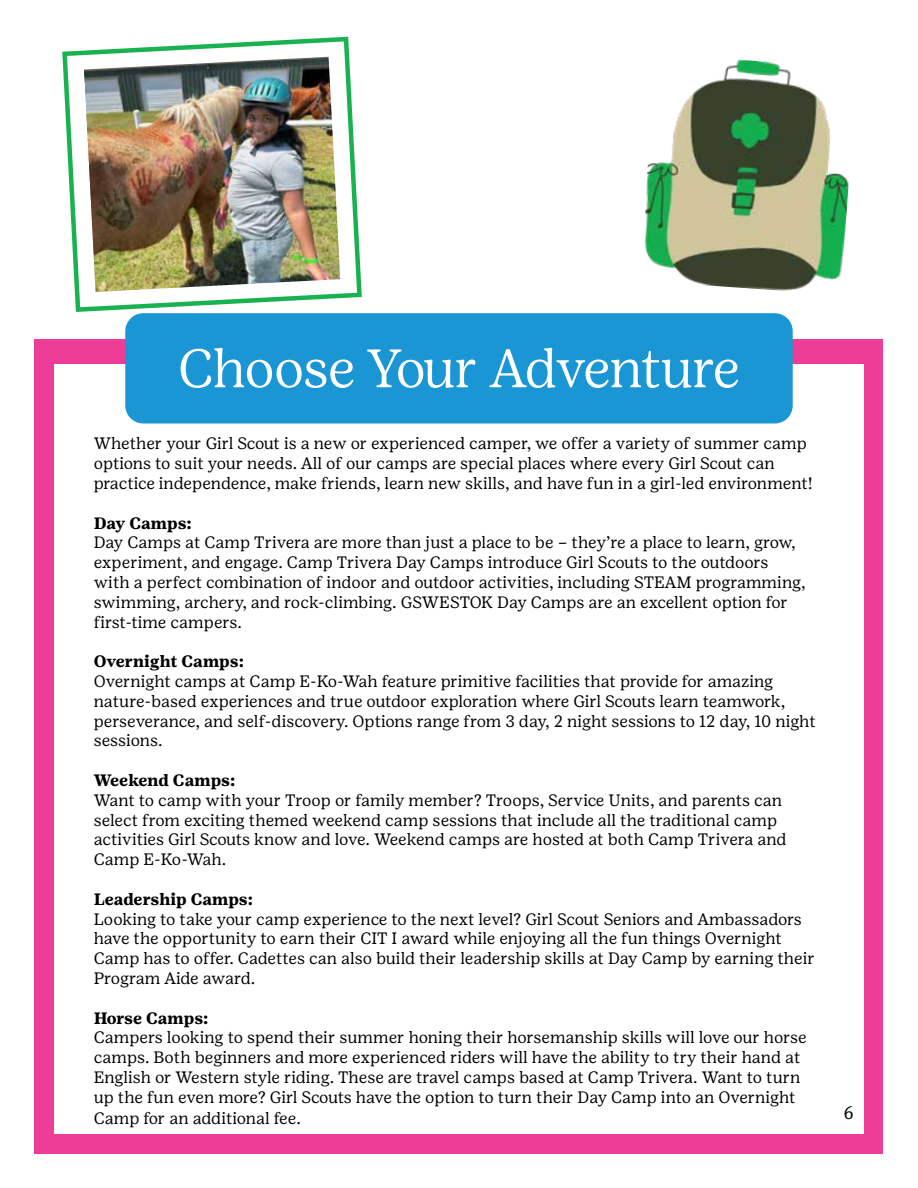
<style>
.page{position:relative;width:918px;height:1188px;background:#fff}
.page>*{position:absolute;margin:0;border:0;box-sizing:border-box;transform-origin:0 0}
.t1{font:300 54px "Girl Scout Display";letter-spacing:-.005em;color:#fff}
.t2{font:18px "Girl Scout Text";color:#000}
.t3{font:16.5px/19.8px "Girl Scout Text";color:#000}
.t4{font:16.5px/19.8px "Girl Scout Text";color:#000101}
.t5{font:700 16.5px "Girl Scout Text";color:#000}
.t6{font:700 16.5px "Girl Scout Text";color:#000101}
</style>
<div class="page">
<div style="left:35px;top:339px;width:848px;height:814px;background:#ee3d96"></div>
<svg style="left:62px;top:36px;width:300px;height:278px"></svg>
<img style="left:84px;top:57px;width:256px;height:235px">
<div style="left:54px;top:365px;width:810px;height:769px;background:#fff"></div>
<div style="left:125px;top:313px;width:668px;height:110px;background:#1a96d4;border-radius:18px"></div>
<img style="left:644px;top:59px;width:205px;height:232px">
<h1 class="t1" style="left:178px;top:336px;width:563px">Choose Your Adventure</h1>
<p class="t4" style="left:94px;top:434px;width:721px">Whether your Girl Scout is a new or experienced camper, we offer a variety of summer camp options to suit your needs. All of our camps are special places where every Girl Scout can practice independence, make friends, learn new skills, and have fun in a girl-led environment!</p>
<p class="t6" style="left:94px;top:513px;width:100px">Day Camps:</p>
<p class="t4" style="left:94px;top:533px;width:713px">Day Camps at Camp Trivera are more than just a place to be – they’re a place to learn, grow, experiment, and engage. Camp Trivera Day Camps introduce Girl Scouts to the outdoors with a perfect combination of indoor and outdoor activities, including STEAM programming, swimming, archery, and rock-climbing. GSWESTOK Day Camps are an excellent option for first-time campers.</p>
<p class="t5" style="left:94px;top:651px;width:152px">Overnight Camps:</p>
<p class="t3" style="left:94px;top:671px;width:724px">Overnight camps at Camp E-Ko-Wah feature primitive facilities that provide for amazing nature-based experiences and true outdoor exploration where Girl Scouts learn teamwork, perseverance, and self-discovery. Options range from 3 day, 2 night sessions to 12 day, 10 night sessions.</p>
<p class="t5" style="left:94px;top:770px;width:143px">Weekend Camps:</p>
<p class="t3" style="left:94px;top:790px;width:695px">Want to camp with your Troop or family member? Troops, Service Units, and parents can select from exciting themed weekend camp sessions that include all the traditional camp activities Girl Scouts know and love. Weekend camps are hosted at both Camp Trivera and Camp E-Ko-Wah.</p>
<p class="t5" style="left:94px;top:889px;width:161px">Leadership Camps:</p>
<p class="t3" style="left:94px;top:909px;width:723px">Looking to take your camp experience to the next level? Girl Scout Seniors and Ambassadors have the opportunity to earn their CIT I award while enjoying all the fun things Overnight Camp has to offer. Cadettes can also build their leadership skills at Day Camp by earning their Program Aide award.</p>
<p class="t5" style="left:94px;top:1008px;width:116px">Horse Camps:</p>
<p class="t3" style="left:94px;top:1028px;width:714px">Campers looking to spend their summer honing their horsemanship skills will love our horse camps. Both beginners and more experienced riders will have the ability to try their hand at English or Western style riding. These are travel camps based at Camp Trivera. Want to turn up the fun even more? Girl Scouts have the option to turn their Day Camp into an Overnight</p>
<p class="t3" style="left:94px;top:1109px;width:209px">Camp for an additional fee.</p>
<p class="t2" style="left:844px;top:1101px;width:12px">6</p>
</div>
